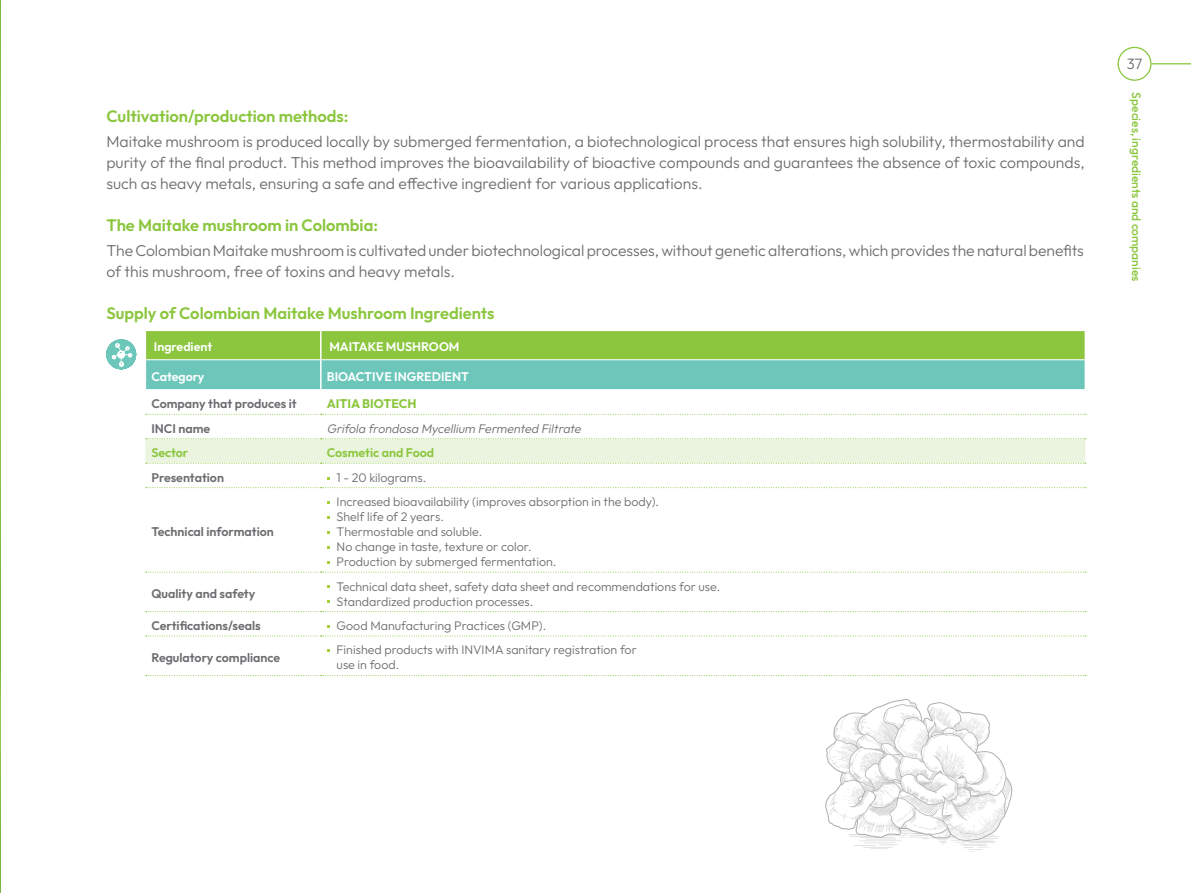
<style>
.page{position:relative;width:1191px;height:893px;background:#fff}
.page>*{position:absolute;margin:0;border:0;box-sizing:border-box;transform-origin:0 0}
.SUBTITULO-ESPECIES{font:600 16.5px "Outfit";color:#8bc63e}
.COMUN-SECCION-ESPECIES{font:300 15.75px/21px "Outfit";letter-spacing:-.005em;color:#6c6d70;text-align:justify}
.t1{font:300 15px "Outfit";color:#6c6d70}
.COMUN{font:300 12.45px/15px "Outfit";color:#6c6d70}
.TEXTO-TABLAS{font:600 12.45px "Outfit";color:#6c6d70}
.TEXTO-TABLAS-2{font:italic 300 12.45px "Outfit";color:#6c6d70}
.COMUN-2{font:600 12.45px "Outfit";color:#fff}
.TEXTO-TABLAS-3{font:600 12.45px "Outfit";color:#fff}
.TEXTO-TABLAS-4{font:600 12.45px "Outfit";color:#8bc63e}
.COMUN-3{font:700 12.45px "Outfit";color:#8bc63e}
.t2{font:500 12px "Outfit";color:#8bc63e}
</style>
<div class="page">
<img style="left:0;top:0;width:1px;height:893px">
<img style="left:778px;top:635px;width:262px;height:217px">
<hr style="left:1151px;top:63px;width:40px;height:1px;background:#8bc63e">
<div style="left:1117px;top:47px;width:34px;height:34px;border:1px solid #8bc63e;border-radius:50%"></div>
<svg style="left:146px;top:414px;width:940px;height:1px"></svg>
<svg style="left:146px;top:487px;width:940px;height:1px"></svg>
<svg style="left:146px;top:572px;width:940px;height:1px"></svg>
<svg style="left:146px;top:611px;width:940px;height:1px"></svg>
<svg style="left:146px;top:636px;width:940px;height:1px"></svg>
<svg style="left:146px;top:675px;width:940px;height:1px"></svg>
<svg style="left:145px;top:438px;width:941px;height:26px;background:#e9f3dc"></svg>
<svg style="left:145px;top:330px;width:940px;height:59px;background:#7ec880"></svg>
<hr style="left:1084px;top:360px;width:2px;height:29px;background:#fff">
<hr style="left:146px;top:359px;width:175px;height:1px;background:#fff">
<hr style="left:321px;top:359px;width:763px;height:1px;background:#fff">
<svg style="left:106px;top:339px;width:30px;height:30px"></svg>
<p class="SUBTITULO-ESPECIES" style="left:106px;top:105px;width:244px">Cultivation/production methods:</p>
<p class="COMUN-SECCION-ESPECIES" style="left:106px;top:131px;width:980px">Maitake mushroom is produced locally by submerged fermentation, a biotechnological process that ensures high solubility, thermostability and purity of the final product. This method improves the bioavailability of bioactive compounds and guarantees the absence of toxic compounds, such as heavy metals, ensuring a safe and effective ingredient for various applications.</p>
<p class="SUBTITULO-ESPECIES" style="left:106px;top:214px;width:273px">The Maitake mushroom in Colombia:</p>
<p class="COMUN-SECCION-ESPECIES" style="left:106px;top:241px;width:979px">The Colombian Maitake mushroom is cultivated under biotechnological processes, without genetic alterations, which provides the natural benefits of this mushroom, free of toxins and heavy metals.</p>
<p class="SUBTITULO-ESPECIES" style="left:106px;top:303px;width:390px">Supply of Colombian Maitake Mushroom Ingredients</p>
<p class="TEXTO-TABLAS-3" style="left:154px;top:339px;width:60px">Ingredient</p>
<p class="TEXTO-TABLAS-3" style="left:329px;top:339px;width:132px">MAITAKE MUSHROOM</p>
<p class="COMUN-2" style="left:151px;top:368px;width:55px">Category</p>
<p class="COMUN-2" style="left:327px;top:368px;width:144px">BIOACTIVE INGREDIENT</p>
<p class="TEXTO-TABLAS" style="left:151px;top:396px;width:147px">Company that produces it</p>
<p class="COMUN-3" style="left:327px;top:396px;width:91px">AITIA BIOTECH</p>
<p class="TEXTO-TABLAS" style="left:151px;top:420px;width:60px">INCI name</p>
<p class="TEXTO-TABLAS-2" style="left:327px;top:421px;width:258px">Grifola frondosa Mycellium Fermented Filtrate</p>
<p class="TEXTO-TABLAS-4" style="left:151px;top:445px;width:38px">Sector</p>
<p class="TEXTO-TABLAS-4" style="left:327px;top:445px;width:109px">Cosmetic and Food</p>
<p class="TEXTO-TABLAS" style="left:151px;top:469px;width:74px">Presentation</p>
<p class="COMUN" style="left:336px;top:470px;width:91px">1 - 20 kilograms.</p>
<p class="TEXTO-TABLAS" style="left:151px;top:524px;width:124px">Technical information</p>
<p class="TEXTO-TABLAS" style="left:151px;top:585px;width:105px">Quality and safety</p>
<p class="COMUN" style="left:336px;top:494px;width:324px">Increased bioavailability (improves absorption in the body).</p>
<p class="COMUN" style="left:336px;top:509px;width:109px">Shelf life of 2 years.</p>
<p class="COMUN" style="left:336px;top:524px;width:147px">Thermostable and soluble.</p>
<p class="COMUN" style="left:336px;top:539px;width:197px">No change in taste, texture or color.</p>
<p class="COMUN" style="left:336px;top:554px;width:221px">Production by submerged fermentation.</p>
<p class="COMUN" style="left:336px;top:579px;width:385px">Technical data sheet, safety data sheet and recommendations for use.</p>
<p class="COMUN" style="left:336px;top:594px;width:198px">Standardized production processes.</p>
<p class="TEXTO-TABLAS" style="left:151px;top:617px;width:111px">Certifications/seals</p>
<p class="COMUN" style="left:336px;top:618px;width:211px">Good Manufacturing Practices (GMP).</p>
<p class="TEXTO-TABLAS" style="left:151px;top:649px;width:130px">Regulatory compliance</p>
<p class="COMUN" style="left:336px;top:643px;width:302px">Finished products with INVIMA sanitary registration for use in food.</p>
<p class="t1" style="left:1126px;top:54px;width:17px">37</p>
<p class="t2" style="left:1144px;top:92px;width:190px;rotate:90deg">Species, ingredients and companies</p>
</div>
